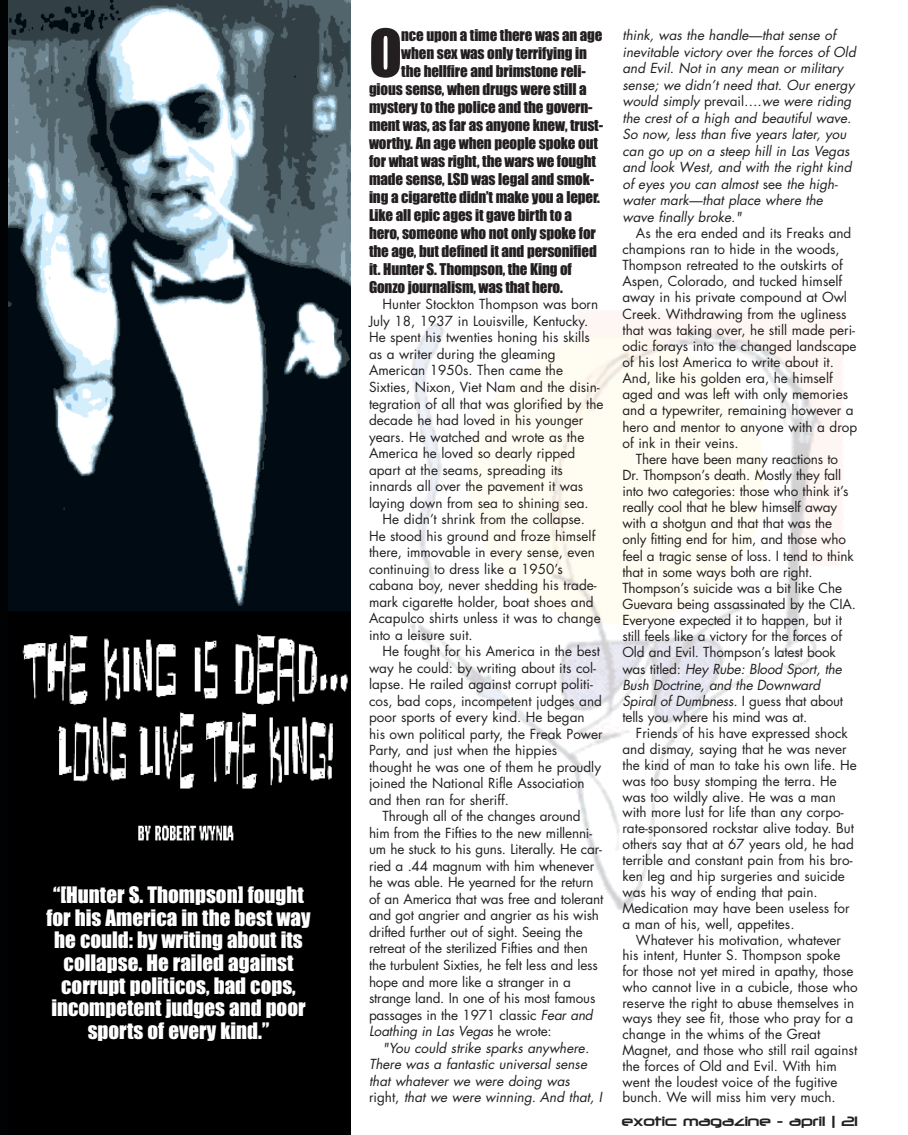
<style>
.page{position:relative;width:908px;height:1135px;background:#fff}
.page>*{position:absolute;margin:0;border:0;box-sizing:border-box;transform-origin:0 0}
.t1{font:60.6px "Impact";color:#231f20}
.t2{font:21px/22.5px "Impact";color:#fff;text-align:center}
.t3{font:15px "Impact";letter-spacing:-.01em;color:#231f20}
.t4{font:15px "Neuropolitical";color:#231f20;scale:1.05 1}
.t5{font:13.5px/16.5px "Futura";color:#231f20}
.t6{font:italic 13.5px/16.5px "Futura";color:#231f20}
.s1{font-style:italic}
.s2{font-style:normal}
</style>
<div class="page">
<div style="left:0;top:0;width:349px;height:1134px;background:#010203"></div>
<img style="left:410px;top:313px;width:432px;height:597px">
<img style="left:8px;top:0;width:342px;height:1134px">
<h2 class="t2" style="left:46px;top:885px;width:266px">“[Hunter S. Thompson] fought for his America in the best way he could: by writing about its collapse. He railed against corrupt politicos, bad cops, incompetent judges and poor sports of every kind.”</h2>
<h1 class="t1" style="left:369px;top:33px;width:35px">O</h1>
<p class="t3" style="left:401px;top:30px;width:203px">nce upon a time there was an age</p>
<p class="t3" style="left:401px;top:48px;width:187px">when sex was only terrifying in</p>
<p class="t3" style="left:401px;top:66px;width:186px">the hellfire and brimstone reli-</p>
<p class="t3" style="left:369px;top:84px;width:219px">gious sense, when drugs were still a</p>
<p class="t3" style="left:369px;top:102px;width:225px">mystery to the police and the govern-</p>
<p class="t3" style="left:369px;top:120px;width:235px">ment was, as far as anyone knew, trust-</p>
<p class="t3" style="left:369px;top:138px;width:230px">worthy. An age when people spoke out</p>
<p class="t3" style="left:369px;top:156px;width:228px">for what was right, the wars we fought</p>
<p class="t3" style="left:369px;top:174px;width:226px">made sense, LSD was legal and smok-</p>
<p class="t3" style="left:369px;top:192px;width:232px">ing a cigarette didn’t make you a leper.</p>
<p class="t3" style="left:369px;top:210px;width:204px">Like all epic ages it gave birth to a</p>
<p class="t3" style="left:369px;top:228px;width:228px">hero, someone who not only spoke for</p>
<p class="t3" style="left:369px;top:246px;width:229px">the age, but defined it and personified</p>
<p class="t3" style="left:369px;top:264px;width:204px">it. Hunter S. Thompson, the King of</p>
<p class="t3" style="left:369px;top:282px;width:195px">Gonzo journalism, was that hero.</p>
<p class="t5" style="left:369px;top:297px;width:236px;text-indent:14px">Hunter Stockton Thompson was born July 18, 1937 in Louisville, Kentucky.<br>He spent his twenties honing his skills as a writer during the gleaming American 1950s. Then came the Sixties, Nixon, Viet Nam and the disin&shy;tegration of all that was glorified by the decade he had loved in his younger years. He watched and wrote as the America he loved so dearly ripped apart at the seams, spreading its innards all over the pavement it was laying down from sea to shining sea.</p>
<p class="t5" style="left:369px;top:512px;width:233px;text-indent:14px">He didn’t shrink from the collapse.<br>He stood his ground and froze himself there, immovable in every sense, even continuing to dress like a 1950’s cabana boy, never shedding his trade&shy;mark cigarette holder, boat shoes and Acapulco shirts unless it was to change into a leisure suit.</p>
<p class="t5" style="left:382px;top:644px;width:219px">He fought for his America in the best</p>
<p class="t5" style="left:369px;top:660px;width:228px">way he could: by writing about its col-</p>
<p class="t5" style="left:369px;top:677px;width:225px">lapse. He railed against corrupt politi-</p>
<p class="t5" style="left:369px;top:693px;width:234px">cos, bad cops, incompetent judges and</p>
<p class="t5" style="left:369px;top:710px;width:217px">poor sports of every kind. He began</p>
<p class="t5" style="left:369px;top:726px;width:235px">his own political party, the Freak Power</p>
<p class="t5" style="left:369px;top:743px;width:190px">Party, and just when the hippies</p>
<p class="t5" style="left:369px;top:759px;width:233px">thought he was one of them he proudly</p>
<p class="t5" style="left:369px;top:776px;width:217px">joined the National Rifle Association</p>
<p class="t5" style="left:369px;top:792px;width:141px">and then ran for sheriff.</p>
<p class="t5" style="left:382px;top:809px;width:199px">Through all of the changes around</p>
<p class="t5" style="left:369px;top:825px;width:224px">him from the Fifties to the new millenni-</p>
<p class="t5" style="left:369px;top:842px;width:234px">um he stuck to his guns. Literally. He car-</p>
<p class="t5" style="left:369px;top:858px;width:227px">ried a .44 magnum with him whenever</p>
<p class="t5" style="left:369px;top:875px;width:226px">he was able. He yearned for the return</p>
<p class="t5" style="left:369px;top:891px;width:236px">of an America that was free and tolerant</p>
<p class="t5" style="left:369px;top:908px;width:231px">and got angrier and angrier as his wish</p>
<p class="t5" style="left:369px;top:924px;width:215px">drifted further out of sight. Seeing the</p>
<p class="t5" style="left:369px;top:941px;width:220px">retreat of the sterilized Fifties and then</p>
<p class="t5" style="left:369px;top:957px;width:230px">the turbulent Sixties, he felt less and less</p>
<p class="t5" style="left:369px;top:974px;width:203px">hope and more like a stranger in a</p>
<p class="t5" style="left:369px;top:990px;width:228px">strange land. In one of his most famous</p>
<p class="t5" style="left:369px;top:1007px;width:227px">passages in the 1971 classic <span class="s1">Fear and</span></p>
<p class="t6" style="left:369px;top:1023px;width:184px">Loathing in Las Vegas <span class="s2">h e w ro te :</span></p>
<p class="t6" style="left:382px;top:1040px;width:210px">"You could strike sparks anywhere.</p>
<p class="t6" style="left:369px;top:1056px;width:222px">There was a fantastic universal sense</p>
<p class="t6" style="left:369px;top:1073px;width:205px">that whatever we were doing was</p>
<p class="t6" style="left:369px;top:1089px;width:237px"><span class="s2">r i g h t,</span> that we were winning. And that, I</p>
<p class="t6" style="left:622px;top:28px;width:237px">think, was the handle—that sense of inevitable victory over the forces of Old and Evil. Not in any mean or military sense; we didn’t need that. Our energy would simply <span class="s2">p reva i l …</span> .we were riding the crest of a high and beautiful wave.<br>So now, less than five years later, you can go up on a steep hill in Las Vegas and look West, and with the right kind of eyes you can almost <span class="s2">s e e</span> the high&shy;water mark—that place where the wave finally broke."</p>
<p class="t5" style="left:622px;top:226px;width:236px;text-indent:14px">As the era ended and its Freaks and champions ran to hide in the woods, Thompson retreated to the outskirts of Aspen, Colorado, and tucked himself away in his private compound at Owl Creek. Withdrawing from the ugliness that was taking over, he still made peri&shy;odic forays into the changed landscape of his lost America to write about it.<br>And, like his golden era, he himself aged and was left with only memories and a typewriter, remaining however a hero and mentor to anyone with a drop of ink in their veins.</p>
<p class="t5" style="left:622px;top:452px;width:235px;line-height:16px;text-indent:14px">There have been many reactions to Dr. Thompson’s death. Mostly they fall into two categories: those who think it’s really cool that he blew himself away with a shotgun and that that was the only fitting end for him, and those who feel a tragic sense of loss. I tend to think that in some ways both are right.<br>Thompson’s suicide was a bit like Che Guevara being assassinated by the CIA.<br>Everyone expected it to happen, but it still feels like a victory for the forces of Old and Evil. Thompson’s latest book<br>w a s t i t l e d : <span class="s1">Hey Rube: Blood Sport, the Bush Doctrine, and the Downward Spiral of Dumbness.</span> I g u ess th a t a bo u t tells you where his mind was at.</p>
<p class="t5" style="left:622px;top:726px;width:236px;line-height:15.9px;text-indent:14px">Friends of his have expressed shock and dismay, saying that he was never the kind of man to take his own life. He was too busy stomping the terra. He was too wildly alive. He was a man with more lust for life than any corpo&shy;rate-sponsored rockstar alive today. But others say that at 67 years old, he had terrible and constant pain from his bro&shy;ken leg and hip surgeries and suicide was his way of ending that pain.<br>Medication may have been useless for a man of his, well, appetites.</p>
<p class="t5" style="left:622px;top:932px;width:237px;line-height:15.8px;text-indent:14px">Whatever his motivation, whatever his intent, Hunter S. Thompson spoke for those not yet mired in apathy, those who cannot live in a cubicle, those who reserve the right to abuse themselves in ways they see fit, those who pray for a change in the whims of the Great Magnet, and those who still rail against the forces of Old and Evil. With him went the loudest voice of the fugitive bunch. We will miss him very much.</p>
<p class="t4" style="left:621px;top:1115px;width:226px">exotic magazine - april | 21</p>
</div>
